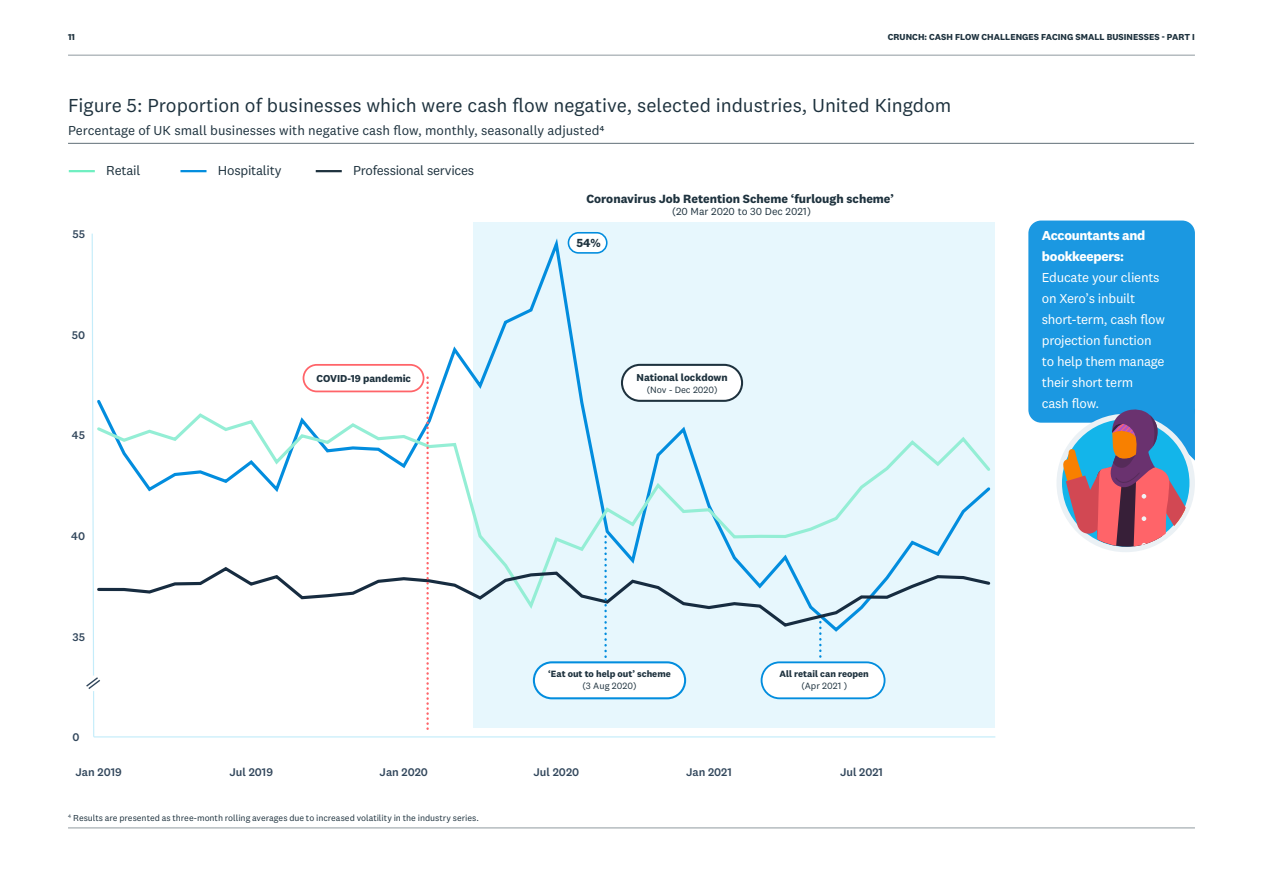
<style>
.page{position:relative;width:1263px;height:893px;background:#fff}
.page>*{position:absolute;margin:0;border:0;box-sizing:border-box;transform-origin:0 0}
.t1{font:19.5px "National 2";color:#1e323e}
.t2{font:13.5px/21px "National 2";letter-spacing:-.02em;color:#fff}
.t3{font:13.5px "National 2";color:#1e323e}
.t4{font:13.5px "National 2";letter-spacing:-.02em;color:#1e323e}
.t5{font:700 13.5px/21px "National 2";letter-spacing:-.02em;color:#fff}
.t6{font:700 12.3px "National 2";color:#1e323e}
.t7{font:700 12.15px "National 2";color:#1e323e}
.t8{font:500 11.55px "National 2";color:#31465b}
.t9{font:10.65px "National 2";color:#1e323e}
.t10{font:700 10.5px "National 2";color:#1e323e}
.t11{font:700 9.45px "National 2";color:#1e323e}
.t12{font:9.45px "National 2";color:#1e323e}
.t13{font:9px "National 2";letter-spacing:-.005em;color:#1e323e}
.t14{font:700 9px "National 2";letter-spacing:.005em;color:#1e323e}
</style>
<div class="page">
<hr style="left:68px;top:828px;width:1127px;height:1px;background:#1e323e">
<hr style="left:68px;top:55px;width:1127px;height:1px;background:#1e323e">
<hr style="left:68px;top:143px;width:1126px;height:1px;background:#616f78">
<div style="left:1028px;top:221px;width:167px;height:202px;background:#1b98e1;border-radius:13px"></div>
<div style="left:474px;top:223px;width:521px;height:505px;background:#e7f7fd"></div>
<svg style="left:102px;top:232px;width:739px;height:402px"></svg>
<svg style="left:102px;top:411px;width:889px;height:154px"></svg>
<svg style="left:102px;top:565px;width:889px;height:63px"></svg>
<svg style="left:426px;top:378px;width:3px;height:352px"></svg>
<div style="left:303px;top:365px;width:121px;height:26px;background:#fff;border-radius:13px"></div>
<div style="left:303px;top:364px;width:121px;height:28px;border:2px solid #ff6469;border-radius:13px"></div>
<div style="left:622px;top:365px;width:120px;height:36px;background:#fff;border-radius:18px"></div>
<div style="left:621px;top:364px;width:122px;height:38px;border:2px solid #1e323e;border-radius:18px"></div>
<hr style="left:94px;top:736px;width:901px;height:1px;background:#89daf5">
<svg style="left:86px;top:234px;width:16px;height:503px"></svg>
<div style="left:568px;top:233px;width:39px;height:20px;background:#fff;border-radius:10px"></div>
<div style="left:568px;top:232px;width:39px;height:22px;border:2px solid #028dde;border-radius:10px"></div>
<div style="left:534px;top:662px;width:151px;height:36px;background:#fff;border-radius:18px"></div>
<div style="left:533px;top:661px;width:153px;height:38px;border:2px solid #028dde;border-radius:18px"></div>
<svg style="left:604px;top:536px;width:3px;height:122px"></svg>
<div style="left:761px;top:662px;width:123px;height:36px;background:#fff;border-radius:18px"></div>
<div style="left:761px;top:661px;width:124px;height:38px;border:2px solid #028dde;border-radius:18px"></div>
<svg style="left:819px;top:622px;width:2px;height:36px"></svg>
<hr style="left:69px;top:170px;width:26px;height:2px;background:#6fefc1">
<hr style="left:180px;top:170px;width:26px;height:2px;background:#028dde">
<hr style="left:316px;top:170px;width:26px;height:2px;background:#1e323e">
<svg style="left:1056px;top:409px;width:139px;height:143px"></svg>
<p class="t14" style="left:68px;top:32px;width:8px">11</p>
<p class="t14" style="left:888px;top:32px;width:309px">CRUNCH: CASH FLOW CHALLENGES FACING SMALL BUSINESSES - PART I</p>
<h1 class="t1" style="left:68px;top:94px;width:885px">Figure 5: Proportion of businesses which were cash flow negative, selected industries, United Kingdom</h1>
<p class="t3" style="left:68px;top:122px;width:538px">Percentage of UK small businesses with negative cash flow, monthly, seasonally adjusted⁴</p>
<p class="t8" style="left:72px;top:227px;width:14px">55</p>
<p class="t3" style="left:106px;top:162px;width:35px">Retail</p>
<p class="t4" style="left:218px;top:162px;width:65px">Hospitality</p>
<p class="t4" style="left:353px;top:162px;width:122px">Professional services</p>
<p class="t6" style="left:586px;top:191px;width:309px">Coronavirus Job Retention Scheme ‘furlough scheme’</p>
<p class="t9" style="left:672px;top:205px;width:140px">(20 Mar 2020 to 30 Dec 2021)</p>
<p class="t7" style="left:576px;top:235px;width:26px">54%</p>
<p class="t8" style="left:72px;top:328px;width:15px">50</p>
<p class="t8" style="left:72px;top:428px;width:15px">45</p>
<p class="t10" style="left:316px;top:372px;width:96px">COVID-19 pandemic</p>
<p class="t10" style="left:636px;top:371px;width:93px">National lockdown</p>
<p class="t12" style="left:647px;top:384px;width:72px">(Nov - Dec 2020)</p>
<p class="t8" style="left:71px;top:529px;width:15px">40</p>
<p class="t8" style="left:72px;top:630px;width:14px">35</p>
<p class="t8" style="left:72px;top:730px;width:9px">0</p>
<p class="t11" style="left:548px;top:668px;width:124px">‘Eat out to help out’ scheme</p>
<p class="t12" style="left:582px;top:680px;width:55px">(3 Aug 2020)</p>
<p class="t11" style="left:780px;top:668px;width:91px">All retail can reopen</p>
<p class="t12" style="left:801px;top:680px;width:47px">(Apr 2021 )</p>
<p class="t8" style="left:76px;top:765px;width:48px">Jan 2019</p>
<p class="t8" style="left:229px;top:765px;width:45px">Jul 2019</p>
<p class="t8" style="left:380px;top:765px;width:50px">Jan 2020</p>
<p class="t8" style="left:534px;top:765px;width:47px">Jul 2020</p>
<p class="t8" style="left:686px;top:765px;width:47px">Jan 2021</p>
<p class="t8" style="left:840px;top:765px;width:44px">Jul 2021</p>
<p class="t13" style="left:68px;top:812px;width:412px"><sup>4</sup> Results are presented as three-month rolling averages due to increased volatility in the industry series.</p>
<p class="t5" style="left:1042px;top:225px;width:105px">Accountants and bookkeepers:</p>
<p class="t2" style="left:1042px;top:267px;width:125px">Educate your clients on Xero’s inbuilt short-term, cash flow projection function to help them manage their short term<br>cash flow.</p>
</div>
